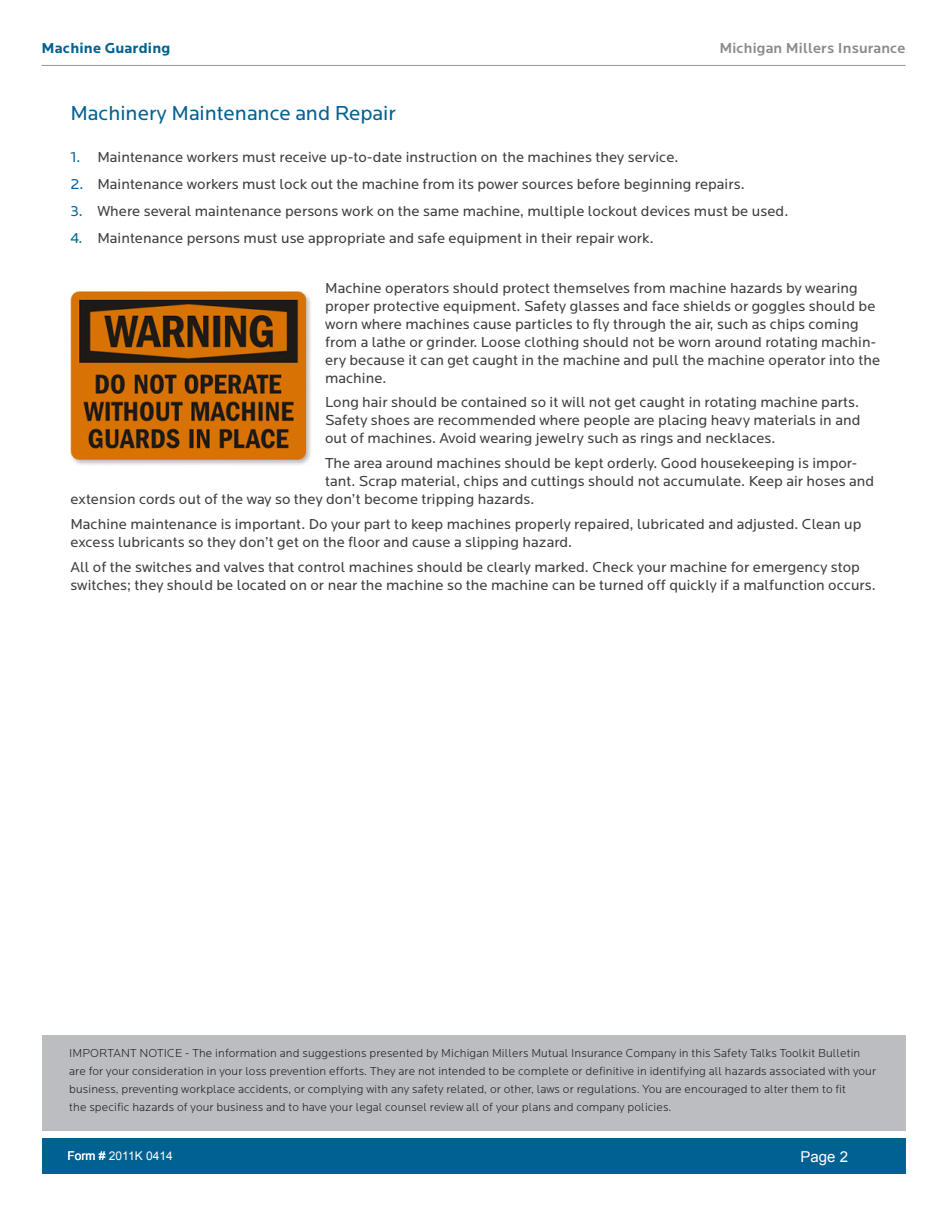
<style>
.page{position:relative;width:945px;height:1215px;background:#fff}
.page>*{position:absolute;margin:0;border:0;box-sizing:border-box;transform-origin:0 0}
.t1{font:21px "Locator";color:#006192}
.t2{font:15px/18px "Locator";letter-spacing:.005em;color:#3e3e3f}
.t3{font:500 15px "Locator";letter-spacing:.01em;color:#8a8a8e}
.t4{font:700 15px "Locator";letter-spacing:.01em;color:#006192}
.t5{font:15px "Arial";color:#fff}
.t6{font:300 12px/18px "Locator";letter-spacing:.01em;color:#231f20}
.t7{font:12px "Arial";color:#fff}
.s1{color:#006192}
</style>
<div class="page">
<div style="left:42px;top:1035px;width:864px;height:96px;background:#bcbdc0"></div>
<div style="left:42px;top:1139px;width:864px;height:35px;background:#006192"></div>
<hr style="left:42px;top:65px;width:864px;height:1px;background:#939598">
<img style="left:71px;top:292px;width:240px;height:173px">
<p class="t4" style="left:42px;top:40px;width:130px">Machine Guarding</p>
<p class="t3" style="left:720px;top:40px;width:188px">Michigan Millers Insurance</p>
<h1 class="t1" style="left:70px;top:102px;width:327px">Machinery Maintenance and Repair</h1>
<p class="t2" style="left:70px;top:148px;width:610px"><span class="s1">1.</span> Maintenance workers must receive up-to-date instruction on the machines they service.</p>
<p class="t2" style="left:70px;top:175px;width:676px"><span class="s1">2.</span> Maintenance workers must lock out the machine from its power sources before beginning repairs.</p>
<p class="t2" style="left:70px;top:202px;width:719px"><span class="s1">3.</span> Where several maintenance persons work on the same machine, multiple lockout devices must be used.</p>
<p class="t2" style="left:70px;top:229px;width:585px"><span class="s1">4.</span> Maintenance persons must use appropriate and safe equipment in their repair work.</p>
<p class="t2" style="left:325px;top:279px;width:557px">Machine operators should protect themselves from machine hazards by wearing proper protective equipment. Safety glasses and face shields or goggles should be worn where machines cause particles to fly through the air, such as chips coming from a lathe or grinder. Loose clothing should not be worn around rotating machin&shy;ery because it can get caught in the machine and pull the machine operator into the machine.</p>
<p class="t2" style="left:325px;top:394px;width:537px;text-align:justify">Long hair should be contained so it will not get caught in rotating machine parts.<br>Safety shoes are recommended where people are placing heavy materials in and out of machines. Avoid wearing jewelry such as rings and necklaces.</p>
<p class="t2" style="left:325px;top:454px;width:534px">The area around machines should be kept orderly. Good housekeeping is impor-</p>
<p class="t2" style="left:325px;top:472px;width:551px">tant. Scrap material, chips and cuttings should not accumulate. Keep air hoses and</p>
<p class="t2" style="left:70px;top:490px;width:466px">extension cords out of the way so they don’t become tripping hazards.</p>
<p class="t2" style="left:70px;top:515px;width:793px">Machine maintenance is important. Do your part to keep machines properly repaired, lubricated and adjusted. Clean up excess lubricants so they don’t get on the floor and cause a slipping hazard.</p>
<p class="t2" style="left:70px;top:558px;width:807px">All of the switches and valves that control machines should be clearly marked. Check your machine for emergency stop switches; they should be located on or near the machine so the machine can be turned off quickly if a malfunction occurs.</p>
<p class="t6" style="left:69px;top:1044px;width:808px">IMPORTANT NOTICE - The information and suggestions presented by Michigan Millers Mutual Insurance Company in this Safety Talks Toolkit Bulletin are for your consideration in your loss prevention efforts. They are not intended to be complete or definitive in identifying all hazards associated with your business, preventing workplace accidents, or complying with any safety related, or other, laws or regulations. You are encouraged to alter them to fit<br>the specific hazards of your business and to have your legal counsel review all of your plans and company policies.</p>
<p class="t5" style="left:801px;top:1147px;width:49px">Page 2</p>
<p class="t7" style="left:68px;top:1148px;width:107px">Form # 2011K 0414</p>
</div>
